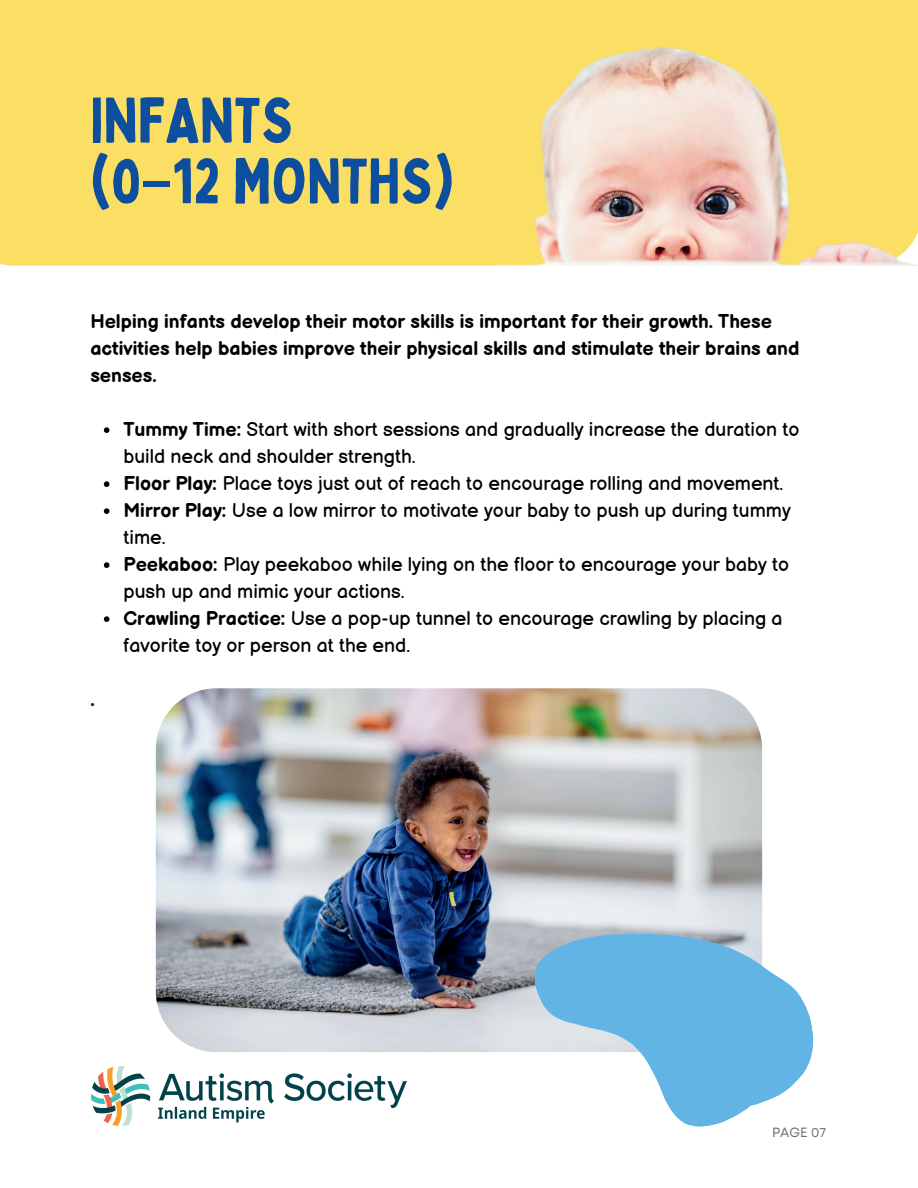
<style>
.page{position:relative;width:918px;height:1188px;background:#fff}
.page>*{position:absolute;margin:0;border:0;box-sizing:border-box;transform-origin:0 0}
.t1{font:63px/60.8px "Bobby Jones";color:#0d4f9e}
.t2{font:19.5px/27px "Balsamiq Sans";color:#000}
.t3{font:700 19.5px/27px "Balsamiq Sans";color:#000}
.t4{font:13.35px "Mont";color:#707273}
.s1{font-family:"Noto Sans Gurmukhi"}
.s2{font-weight:700}
</style>
<div class="page">
<div style="left:0;top:0;width:496px;height:266px;background:#fadf64"></div>
<svg style="left:104px;top:427px;width:5px;height:6px"></svg>
<svg style="left:104px;top:481px;width:5px;height:6px"></svg>
<svg style="left:104px;top:508px;width:5px;height:6px"></svg>
<svg style="left:104px;top:562px;width:5px;height:6px"></svg>
<svg style="left:104px;top:616px;width:5px;height:6px"></svg>
<img style="left:156px;top:688px;width:606px;height:364px;border-radius:61px">
<svg style="left:534px;top:934px;width:279px;height:193px;fill:#61b4e4"></svg>
<img style="left:92px;top:1067px;width:315px;height:58px">
<img style="left:496px;top:0;width:422px;height:266px">
<h1 class="t1" style="left:90px;top:90px;width:365px">INFANTS<br>(0<span class="s1">–</span>12 MONTHS)</h1>
<p class="t3" style="left:90px;top:306px;width:711px">Helping infants develop their motor skills is important for their growth. These activities help babies improve their physical skills and stimulate their brains and senses.</p>
<p class="t2" style="left:123px;top:415px;width:678px"><span class="s2">Tummy Time:</span> Start with short sessions and gradually increase the duration to build neck and shoulder strength.<br><span class="s2">Floor Play:</span> Place toys just out of reach to encourage rolling and movement.<br><span class="s2">Mirror Play:</span> Use a low mirror to motivate your baby to push up during tummy time.<br><span class="s2">Peekaboo:</span> Play peekaboo while lying on the floor to encourage your baby to push up and mimic your actions.<br><span class="s2">Crawling Practice:</span> Use a pop-up tunnel to encourage crawling by placing a favorite toy or person at the end.</p>
<p class="t3" style="left:90px;top:684px;width:6px">.</p>
<p class="t4" style="left:772px;top:1124px;width:56px">PAGE 07</p>
</div>
